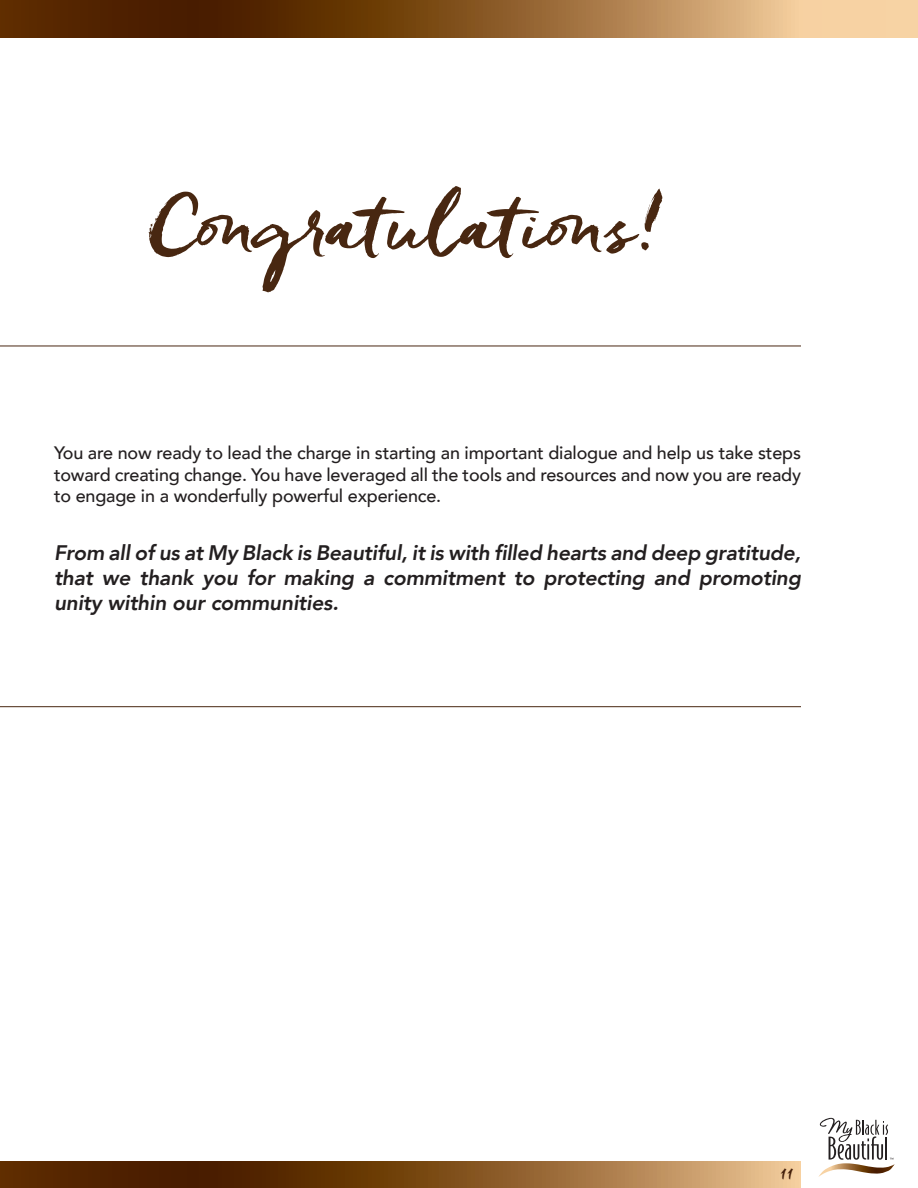
<style>
.page{position:relative;width:918px;height:1188px;background:#fff}
.page>*{position:absolute;margin:0;border:0;box-sizing:border-box;transform-origin:0 0}
.t1{font:81px "Freeland";letter-spacing:-.01em;color:#482711}
.t2{font:italic 800 21px/25.2px "Avenir";letter-spacing:-.01em;color:#231f20;text-align:justify}
.t3{font:500 18px/21.6px "Avenir";letter-spacing:-.01em;color:#231f20;text-align:justify}
.t4{font:18px "Freeland";color:#482711}
</style>
<div class="page">
<svg style="left:0;top:1161px;width:801px;height:27px;background:#825427"></svg>
<svg style="left:0;top:0;width:918px;height:38px;background:#916436"></svg>
<svg style="left:818px;top:1118px;width:77px;height:59px"></svg>
<hr style="left:0;top:706px;width:801px;height:1px;background:#482711">
<hr style="left:0;top:346px;width:801px;height:1px;background:#482711">
<h1 class="t1" style="left:150px;top:171px;width:516px">Congratulations!</h1>
<p class="t3" style="left:54px;top:441px;width:749px">You are now ready to lead the charge in starting an important dialogue and help us take steps toward creating change. You have leveraged all the tools and resources and now you are ready to engage in a wonderfully powerful experience.</p>
<p class="t2" style="left:54px;top:540px;width:749px">From all of us at My Black is Beautiful, it is with filled hearts and deep gratitude, that we thank you for making a commitment to protecting and promoting unity within our communities.</p>
<p class="t4" style="left:781px;top:1161px;width:14px">11</p>
</div>
